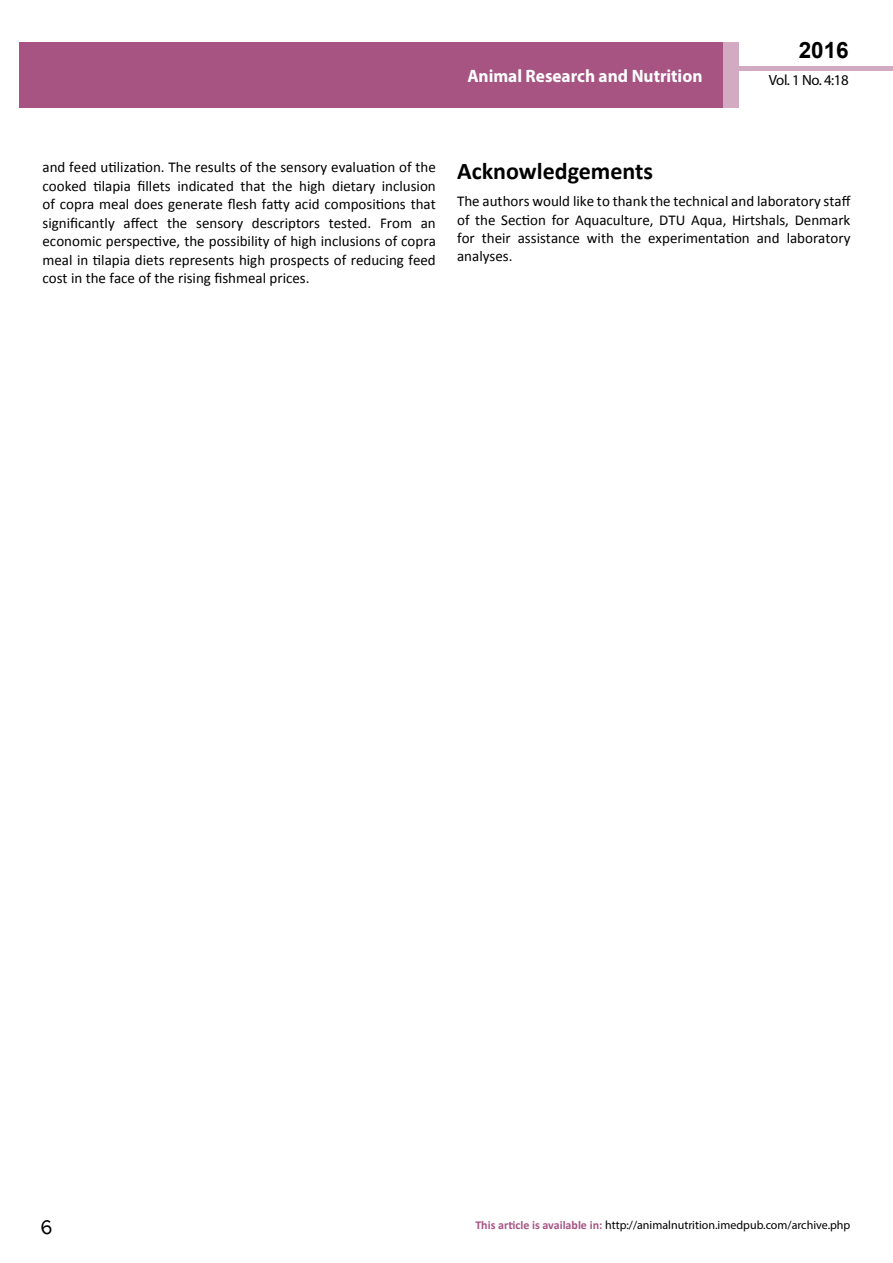
<style>
.page{position:relative;width:893px;height:1263px;background:#fff}
.page>*{position:absolute;margin:0;border:0;box-sizing:border-box;transform-origin:0 0}
.t1{font:25.5px "Tunga";color:#000}
.t2{font:700 24px "Calibri";color:#000}
.t3{font:700 22.5px "Arial";color:#000}
.t4{font:700 18px "Myriad Pro";color:#fff;scale:.96 1}
.t5{font:15px/18.5px "Calibri";color:#000;text-align:justify}
.t6{font:14.85px "Myriad Pro";letter-spacing:-.03em;color:#000}
.t7{font:12px "Myriad Pro";color:#000}
.s1{font-family:"Calibri";font-weight:700;color:#a75483}
</style>
<div class="page">
<div style="left:722px;top:66px;width:171px;height:5px;background:#d2aac1"></div>
<div style="left:19px;top:42px;width:706px;height:66px;background:#a75483"></div>
<div style="left:724px;top:43px;width:15px;height:65px;background:#d2aac1"></div>
<h3 class="t3" style="left:799px;top:35px;width:52px">2016</h3>
<p class="t4" style="left:467px;top:64px;width:246px">Animal Research and Nutrition</p>
<p class="t6" style="left:769px;top:71px;width:81px">Vol. 1 No. 4:18</p>
<p class="t5" style="left:43px;top:158px;width:395px">and feed utilization. The results of the sensory evaluation of the cooked tilapia fillets indicated that the high dietary inclusion of copra meal does generate flesh fatty acid compositions that significantly affect the sensory descriptors tested. From an economic perspective, the possibility of high inclusions of copra meal in tilapia diets represents high prospects of reducing feed cost in the face of the rising fishmeal prices.</p>
<h2 class="t2" style="left:457px;top:156px;width:197px">Acknowledgements</h2>
<p class="t5" style="left:457px;top:192px;width:395px">The authors would like to thank the technical and laboratory staff of the Section for Aquaculture, DTU Aqua, Hirtshals, Denmark for their assistance with the experimentation and laboratory analyses.</p>
<h1 class="t1" style="left:40px;top:1210px;width:14px">6</h1>
<p class="t7" style="left:475px;top:1218px;width:377px"><span class="s1">This article is available in:</span> http://animalnutrition.imedpub.com/archive.php</p>
</div>
